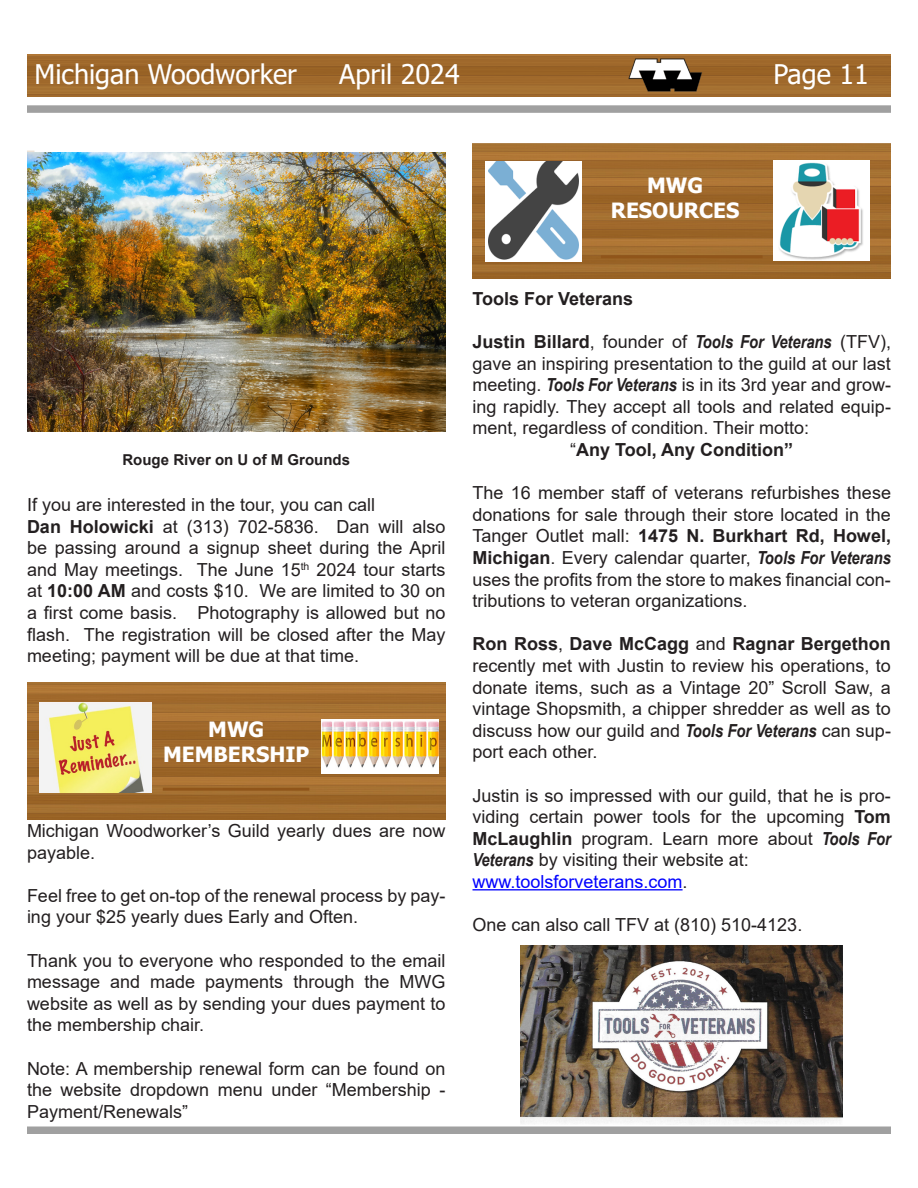
<style>
.page{position:relative;width:918px;height:1188px;background:#fff}
.page>*{position:absolute;margin:0;border:0;box-sizing:border-box;transform-origin:0 0}
.t1{font:27px "Tahoma";color:#fff}
.t2{font:700 21px/25.2px "Tahoma";color:#fff;text-align:center}
.t3{font:18px/21.6px "Arial";color:#231f20}
.t4{font:700 18px "Arial";color:#231f20}
.t5{font:700 15px "Arial";color:#231f20}
.s1{font-weight:700}
.s2{font-family:"Arial Narrow";font-weight:700;font-style:italic}
.s3{font-weight:400}
.s4{color:#00f}
</style>
<div class="page">
<div style="left:27px;top:1126px;width:864px;height:8px;background:#a0a0a0"></div>
<div style="left:27px;top:105px;width:864px;height:8px;background:#a0a0a0"></div>
<img style="left:28px;top:54px;width:863px;height:42px">
<img style="left:627px;top:57px;width:76px;height:36px">
<img style="left:27px;top:152px;width:418px;height:279px">
<img style="left:27px;top:683px;width:419px;height:137px">
<hr style="left:163px;top:788px;width:146px;height:3px;background:#90551a">
<img style="left:39px;top:703px;width:112px;height:89px">
<img style="left:321px;top:720px;width:117px;height:53px">
<hr style="left:472px;top:889px;width:211px;height:1px;background:#00f">
<img style="left:472px;top:143px;width:419px;height:135px">
<hr style="left:601px;top:255px;width:162px;height:3px;background:#90551a">
<img style="left:486px;top:162px;width:95px;height:99px">
<img style="left:774px;top:161px;width:96px;height:99px">
<img style="left:521px;top:945px;width:322px;height:179px">
<h1 class="t1" style="left:35px;top:56px;width:264px">Michigan Woodworker</h1>
<h1 class="t1" style="left:339px;top:56px;width:122px">April 2024</h1>
<h1 class="t1" style="left:773px;top:56px;width:97px">Page 11</h1>
<p class="t2" style="left:611px;top:174px;width:130px">MWG<br>RESOURCES</p>
<p class="t5" style="left:123px;top:449px;width:229px">Rouge River on U of M Grounds</p>
<p class="t3" style="left:27px;top:494px;width:420px">If you are interested in the tour, you can call<br><span class="s1">Dan Holowicki</span> at (313) 702-5836. Dan will also be passing around a signup sheet during the April and May meetings. The June 15<sup>th</sup> 2024 tour starts at <span class="s1">10:00 AM</span> and costs $10. We are limited to 30 on a first come basis. Photography is allowed but no flash. The registration will be closed after the May meeting; payment will be due at that time.</p>
<p class="t2" style="left:163px;top:717px;width:148px">MWG<br>MEMBERSHIP</p>
<p class="t3" style="left:27px;top:820px;width:420px">Michigan Woodworker’s Guild yearly dues are now payable.</p>
<p class="t3" style="left:27px;top:885px;width:420px">Feel free to get on-top of the renewal process by pay&shy;ing your $25 yearly dues Early and Often.</p>
<p class="t3" style="left:27px;top:949px;width:420px;text-align:justify">Thank you to everyone who responded to the email message and made payments through the MWG website as well as by sending your dues payment to the membership chair.</p>
<p class="t3" style="left:27px;top:1057px;width:420px;text-align:justify">Note: A membership renewal form can be found on the website dropdown menu under “Membership - Payment/Renewals”</p>
<p class="t4" style="left:472px;top:286px;width:162px">Tools For Veterans</p>
<p class="t3" style="left:472px;top:331px;width:420px"><span class="s1">Justin Billard</span>, founder of <span class="s2">Tools For Veterans</span> (TFV),</p>
<p class="t3" style="left:472px;top:352px;width:420px">gave an inspiring presentation to the guild at our last</p>
<p class="t3" style="left:472px;top:374px;width:420px">meeting. <span class="s2">Tools For Veterans</span> is in its 3rd year and grow-</p>
<p class="t3" style="left:472px;top:395px;width:420px">ing rapidly. They accept all tools and related equip-</p>
<p class="t3" style="left:472px;top:417px;width:338px">ment, regardless of condition. Their motto:</p>
<p class="t4" style="left:570px;top:437px;width:224px"><span class="s3">“</span>Any Tool, Any Condition”</p>
<p class="t3" style="left:472px;top:482px;width:420px;text-align:justify">The 16 member staff of veterans refurbishes these donations for sale through their store located in the Tanger Outlet mall: <span class="s1">1475 N. Burkhart Rd, Howel, Michigan</span>. Every calendar quarter, <span class="s2">Tools For Veterans </span>uses the profits from the store to makes financial con&shy;tributions to veteran organizations.</p>
<p class="t3" style="left:472px;top:633px;width:420px;text-align:justify"><span class="s1">Ron Ross</span>, <span class="s1">Dave McCagg</span> and <span class="s1">Ragnar Bergethon </span>recently met with Justin to review his operations, to donate items, such as a Vintage 20” Scroll Saw, a vintage Shopsmith, a chipper shredder as well as to discuss how our guild and <span class="s2">Tools For Veterans</span> can sup&shy;port each other.</p>
<p class="t3" style="left:472px;top:784px;width:420px">Justin is so impressed with our guild, that he is pro&shy;viding certain power tools for the upcoming <span class="s1">Tom McLaughlin</span> program. Learn more about <span class="s2">Tools For Veterans</span> by visiting their website at: <span class="s4">www.toolsforveterans.com</span>.</p>
<p class="t3" style="left:472px;top:914px;width:331px">One can also call TFV at (810) 510-4123.</p>
</div>
